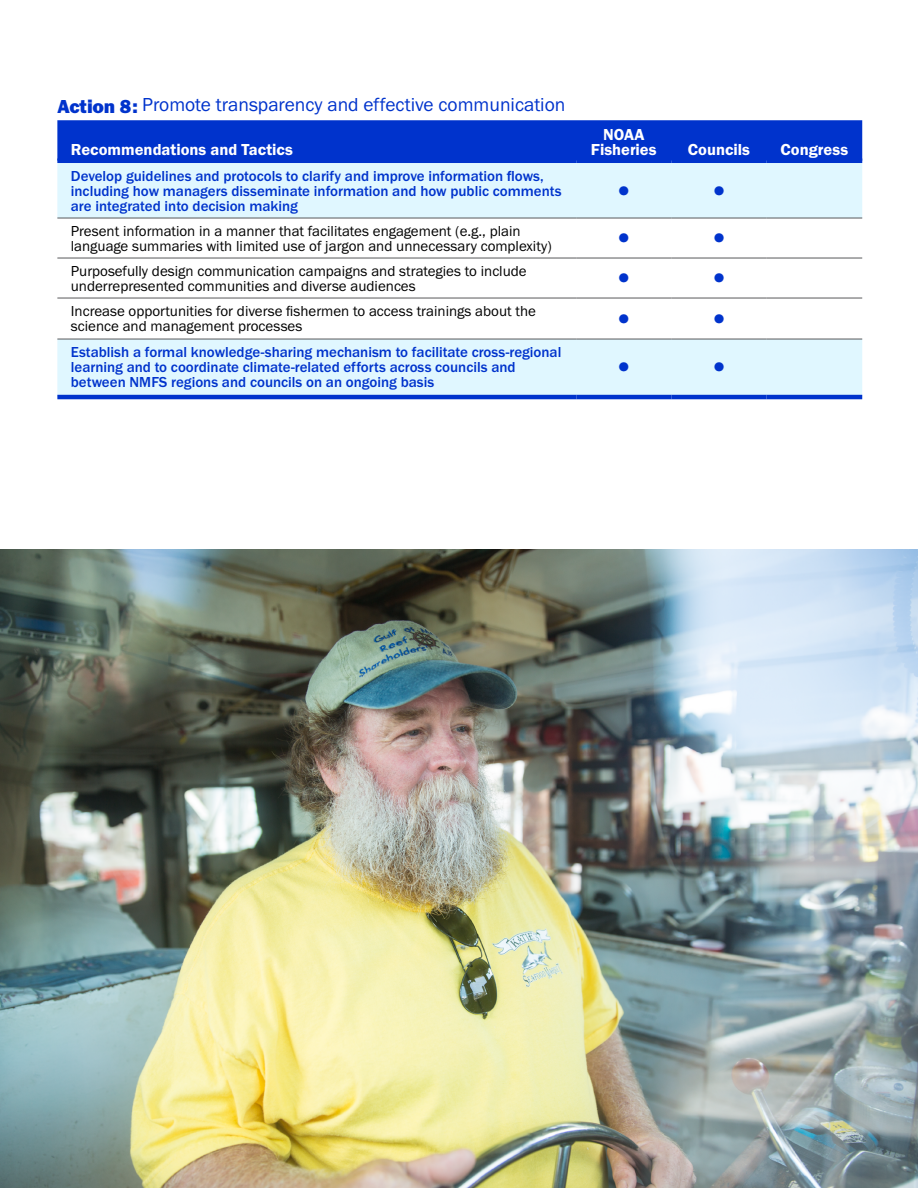
<style>
.page{position:relative;width:918px;height:1188px;background:#fff}
.page>*{position:absolute;margin:0;border:0;box-sizing:border-box;transform-origin:0 0}
.t1{font:33px "Franklin Gothic URW Hea";color:#03c}
.t2{font:19.5px "Franklin Gothic URW Boo";color:#03c}
.t3{font:16.5px/15px "Franklin Gothic URW Dem";color:#fff;text-align:center}
.t4{font:500 15px/15px "Franklin Gothic URW";color:#03c}
.t5{font:15px/15px "Franklin Gothic URW Boo";color:#000}
.s1{font-family:"Franklin Gothic URW Hea"}
</style>
<div class="page">
<div style="left:57px;top:120px;width:805px;height:39px;background:#03c"></div>
<svg style="left:57px;top:163px;width:805px;height:232px"></svg>
<hr style="left:57px;top:395px;width:519px;height:4px;background:#03c">
<hr style="left:576px;top:395px;width:95px;height:4px;background:#03c">
<hr style="left:671px;top:395px;width:96px;height:4px;background:#03c">
<hr style="left:767px;top:395px;width:95px;height:4px;background:#03c">
<hr style="left:57px;top:159px;width:519px;height:4px;background:#03c">
<hr style="left:576px;top:159px;width:95px;height:4px;background:#03c">
<hr style="left:671px;top:159px;width:96px;height:4px;background:#03c">
<hr style="left:767px;top:159px;width:95px;height:4px;background:#03c">
<hr style="left:57px;top:218px;width:519px;height:1px;background:#58595b">
<hr style="left:576px;top:218px;width:95px;height:1px;background:#58595b">
<hr style="left:671px;top:218px;width:96px;height:1px;background:#58595b">
<hr style="left:767px;top:218px;width:95px;height:1px;background:#58595b">
<hr style="left:576px;top:258px;width:95px;height:1px;background:#58595b">
<hr style="left:671px;top:258px;width:96px;height:1px;background:#58595b">
<hr style="left:576px;top:298px;width:95px;height:1px;background:#58595b">
<hr style="left:671px;top:298px;width:96px;height:1px;background:#58595b">
<hr style="left:576px;top:339px;width:95px;height:1px;background:#58595b">
<hr style="left:671px;top:339px;width:96px;height:1px;background:#58595b">
<hr style="left:57px;top:258px;width:519px;height:1px;background:#58595b">
<hr style="left:767px;top:258px;width:95px;height:1px;background:#58595b">
<hr style="left:57px;top:298px;width:519px;height:1px;background:#58595b">
<hr style="left:767px;top:298px;width:95px;height:1px;background:#58595b">
<hr style="left:57px;top:339px;width:519px;height:1px;background:#58595b">
<hr style="left:767px;top:339px;width:95px;height:1px;background:#58595b">
<img style="left:0;top:550px;width:918px;height:638px">
<h2 class="t2" style="left:57px;top:93px;width:510px"><span class="s1">Action 8:</span> Promote transparency and effective communication</h2>
<p class="t3" style="left:71px;top:141px;width:224px">Recommendations and Tactics</p>
<p class="t4" style="left:71px;top:168px;width:492px">Develop guidelines and protocols to clarify and improve information flows, including how managers disseminate information and how public comments are integrated into decision making</p>
<p class="t3" style="left:591px;top:126px;width:67px">NOAA<br>Fisheries</p>
<p class="t3" style="left:688px;top:141px;width:64px">Councils</p>
<p class="t3" style="left:781px;top:141px;width:69px">Congress</p>
<h1 class="t1" style="left:613px;top:169px;width:119px">• •</h1>
<p class="t5" style="left:71px;top:223px;width:482px">Present information in a manner that facilitates engagement (e.g., plain language summaries with limited use of jargon and unnecessary complexity)</p>
<h1 class="t1" style="left:613px;top:217px;width:119px">• •</h1>
<p class="t5" style="left:71px;top:263px;width:457px">Purposefully design communication campaigns and strategies to include underrepresented communities and diverse audiences</p>
<h1 class="t1" style="left:613px;top:257px;width:119px">• •</h1>
<p class="t5" style="left:71px;top:303px;width:467px">Increase opportunities for diverse fishermen to access trainings about the science and management processes</p>
<h1 class="t1" style="left:613px;top:297px;width:119px">• •</h1>
<p class="t4" style="left:71px;top:344px;width:492px">Establish a formal knowledge-sharing mechanism to facilitate cross-regional learning and to coordinate climate-related efforts across councils and between NMFS regions and councils on an ongoing basis</p>
<h1 class="t1" style="left:613px;top:345px;width:119px">• •</h1>
</div>
